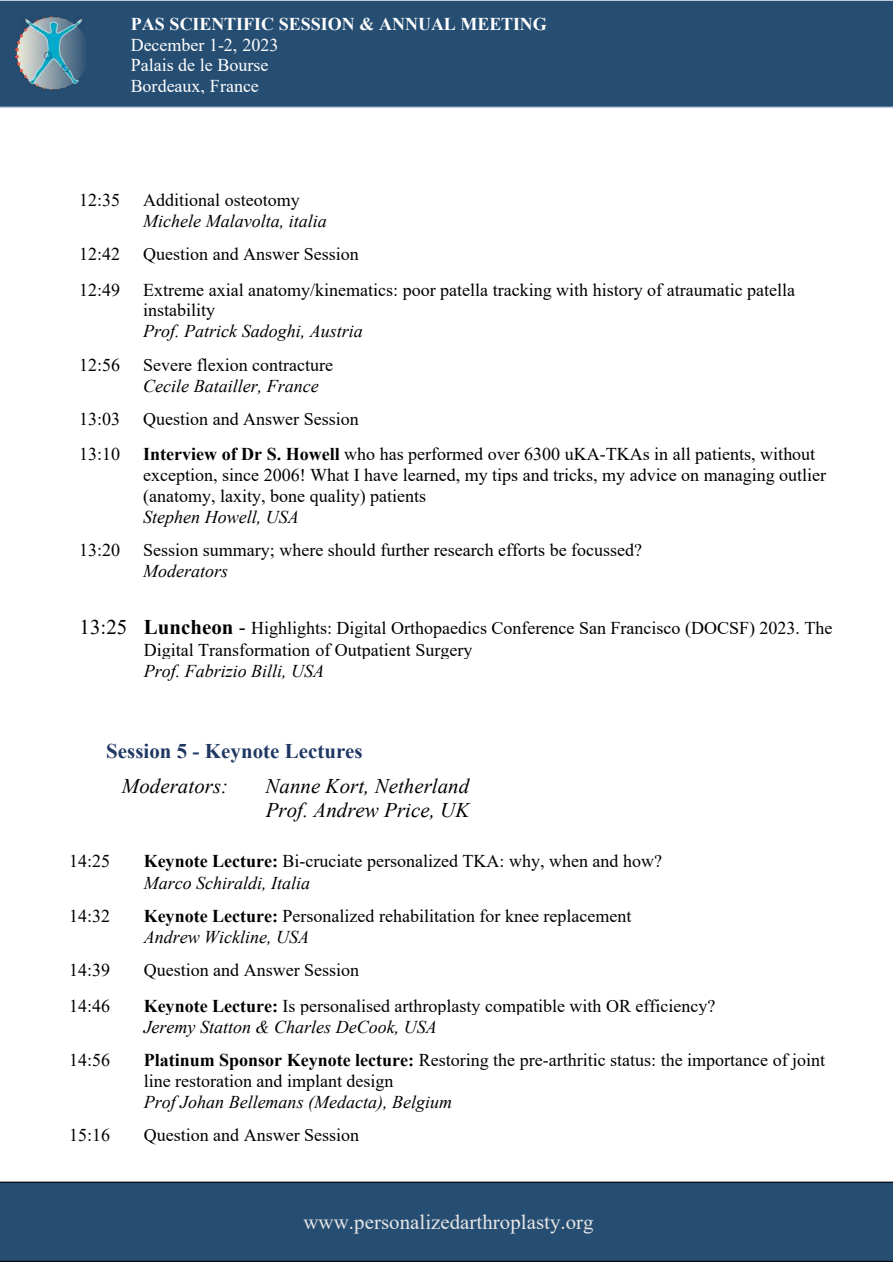
<style>
.page{position:relative;width:893px;height:1263px;background:#fff}
.page>*{position:absolute;margin:0;border:0;box-sizing:border-box;transform-origin:0 0}
.t1{font:italic 20.85px/24.2px "Times New Roman";letter-spacing:.005em;color:#000}
.t2{font:20.85px "Times New Roman";color:#e7e6e6}
.t3{font:700 20.85px "Times New Roman";letter-spacing:.005em;color:#1f3763}
.t4{font:18px/21.3px "Times New Roman";color:#000}
.t5{font:italic 18px "Times New Roman";color:#000}
.t6{font:18px/20.7px "Times New Roman";color:#fff}
.t7{font:700 18px "Times New Roman";color:#fff}
.s1{font-weight:700}
.s2{font-size:20.85px}
.s3{font-weight:700;font-size:20.85px}
.s4{font-style:italic}
</style>
<div class="page">
<div style="left:0;top:1182px;width:893px;height:80px;background:#264d72"></div>
<div style="left:0;top:0;width:893px;height:108px;background:#264d72"></div>
<img style="left:15px;top:16px;width:72px;height:74px">
<div style="left:120px;top:14px;width:536px;height:80px;background:#264d72"></div>
<p class="t7" style="left:131px;top:14px;width:418px">PAS SCIENTIFIC SESSION &amp; ANNUAL MEETING</p>
<p class="t6" style="left:131px;top:34px;width:149px">December 1-2, 2023<br>Palais de le Bourse<br>Bordeaux, France</p>
<p class="t4" style="left:79px;top:189px;width:43px">12:35</p>
<p class="t4" style="left:143px;top:189px;width:158px">Additional osteotomy</p>
<p class="t5" style="left:143px;top:211px;width:185px">Michele Malavolta, italia</p>
<p class="t4" style="left:79px;top:244px;width:43px">12:42</p>
<p class="t4" style="left:143px;top:244px;width:217px">Question and Answer Session</p>
<p class="t4" style="left:79px;top:279px;width:43px">12:49</p>
<p class="t4" style="left:143px;top:279px;width:653px;line-height:20.9px">Extreme axial anatomy/kinematics: poor patella tracking with history of atraumatic patella instability</p>
<p class="t5" style="left:143px;top:321px;width:221px">Prof. Patrick Sadoghi, Austria</p>
<p class="t4" style="left:79px;top:354px;width:43px">12:56</p>
<p class="t4" style="left:143px;top:354px;width:191px">Severe flexion contracture</p>
<p class="t5" style="left:143px;top:376px;width:177px">Cecile Batailler, France</p>
<p class="t4" style="left:79px;top:408px;width:43px">13:03</p>
<p class="t4" style="left:143px;top:408px;width:217px">Question and Answer Session</p>
<p class="t4" style="left:79px;top:444px;width:43px">13:10</p>
<p class="t4" style="left:143px;top:444px;width:684px;line-height:20.7px"><span class="s1">Interview of Dr S. Howell</span> who has performed over 6300 uKA-TKAs in all patients, without exception, since 2006! What I have learned, my tips and tricks, my advice on managing outlier (anatomy, laxity, bone quality) patients</p>
<p class="t5" style="left:143px;top:507px;width:157px">Stephen Howell, USA</p>
<p class="t4" style="left:79px;top:539px;width:43px">13:20</p>
<p class="t4" style="left:143px;top:539px;width:500px">Session summary; where should further research efforts be focussed?</p>
<p class="t5" style="left:143px;top:561px;width:86px">Moderators</p>
<p class="t4" style="left:144px;top:618px;width:690px;text-indent:-64px"><span class="s2">13:25</span> <span class="s3">Luncheon</span> <span class="s2">-</span> Highlights: Digital Orthopaedics Conference San Francisco (DOCSF) 2023. The<br>Digital Transformation of Outpatient Surgery</p>
<p class="t5" style="left:144px;top:660px;width:182px">Prof. Fabrizio Billi, USA</p>
<p class="t3" style="left:106px;top:739px;width:258px">Session 5 - Keynote Lectures</p>
<p class="t1" style="left:122px;top:774px;width:108px">Moderators:</p>
<p class="t1" style="left:265px;top:774px;width:205px">Nanne Kort, Netherland<br>Prof. Andrew Price, UK</p>
<p class="t4" style="left:69px;top:851px;width:43px">14:25</p>
<p class="t4" style="left:144px;top:851px;width:520px"><span class="s1">Keynote Lecture:</span> Bi-cruciate personalized TKA: why, when and how?<br><span class="s4">Marco Schiraldi, Italia</span></p>
<p class="t4" style="left:69px;top:905px;width:43px">14:32</p>
<p class="t4" style="left:144px;top:905px;width:489px"><span class="s1">Keynote Lecture:</span> Personalized rehabilitation for knee replacement<br><span class="s4">Andrew Wickline, USA</span></p>
<p class="t4" style="left:69px;top:959px;width:43px">14:39</p>
<p class="t4" style="left:144px;top:959px;width:217px">Question and Answer Session</p>
<p class="t4" style="left:69px;top:995px;width:43px">14:46</p>
<p class="t4" style="left:144px;top:995px;width:573px;line-height:20.9px"><span class="s1">Keynote Lecture:</span> Is personalised arthroplasty compatible with OR efficiency?<br><span class="s4">Jeremy Statton &amp; Charles DeCook, USA</span></p>
<p class="t4" style="left:69px;top:1049px;width:43px">14:56</p>
<p class="t4" style="left:144px;top:1050px;width:683px;line-height:20.5px"><span class="s1">Platinum Sponsor Keynote lecture:</span> Restoring the pre-arthritic status: the importance of joint line restoration and implant design</p>
<p class="t5" style="left:144px;top:1092px;width:310px">Prof Johan Bellemans (Medacta), Belgium</p>
<p class="t4" style="left:69px;top:1124px;width:43px">15:16</p>
<p class="t4" style="left:144px;top:1124px;width:217px">Question and Answer Session</p>
<p class="t2" style="left:303px;top:1210px;width:292px">www.personalizedarthroplasty.org</p>
</div>
